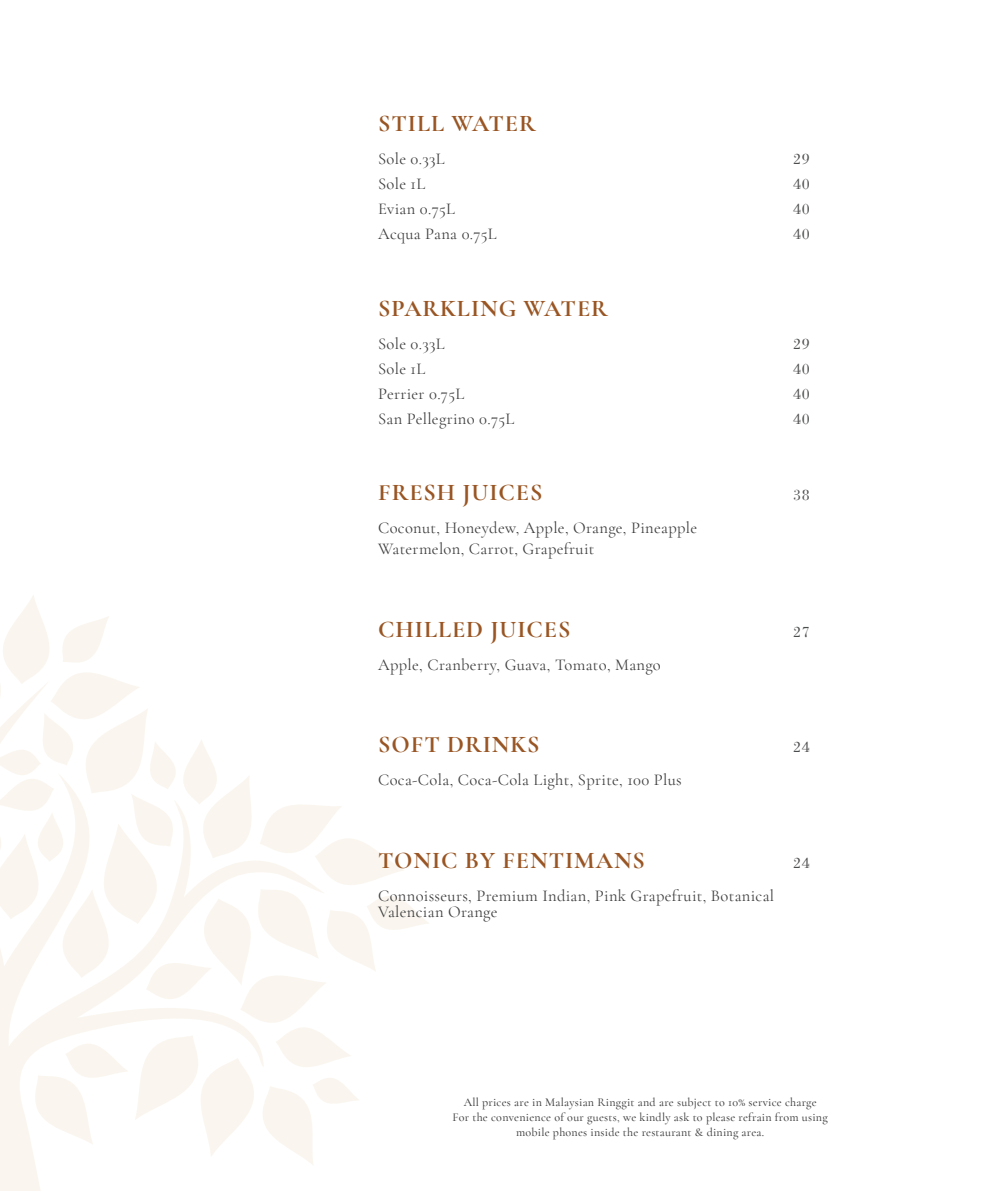
<style>
.page{position:relative;width:1000px;height:1191px;background:#fff}
.page>*{position:absolute;margin:0;border:0;box-sizing:border-box;transform-origin:0 0}
.t1{font:700 24px "Cormorant Garamond";letter-spacing:.04em;color:#995624}
.t2{font:18px "Arlene";letter-spacing:.03em;color:#4b4c4d}
.t3{font:16.5px "Cormorant Garamond";letter-spacing:.02em;color:#3e3e3f}
.t4{font:500 12px "Cormorant Garamond";letter-spacing:.02em;color:#3e3e3f}
</style>
<div class="page">
<svg style="left:0;top:1165px;width:40px;height:26px"></svg>
<svg style="left:0;top:595px;width:428px;height:570px"></svg>
<p class="t1" style="left:378px;top:109px;width:159px">STILL WATER</p>
<p class="t3" style="left:378px;top:149px;width:68px">Sole 0.33L</p>
<p class="t2" style="left:793px;top:147px;width:18px">29</p>
<p class="t3" style="left:378px;top:174px;width:49px">Sole 1L</p>
<p class="t2" style="left:793px;top:172px;width:18px">40</p>
<p class="t3" style="left:378px;top:199px;width:78px">Evian 0.75L</p>
<p class="t2" style="left:793px;top:197px;width:18px">40</p>
<p class="t3" style="left:378px;top:224px;width:120px">Acqua Pana 0.75L</p>
<p class="t2" style="left:793px;top:222px;width:18px">40</p>
<p class="t1" style="left:378px;top:293px;width:231px">SPARKLING WATER</p>
<p class="t3" style="left:378px;top:333px;width:68px">Sole 0.33L</p>
<p class="t2" style="left:793px;top:332px;width:18px">29</p>
<p class="t3" style="left:378px;top:358px;width:49px">Sole 1L</p>
<p class="t2" style="left:793px;top:357px;width:18px">40</p>
<p class="t3" style="left:378px;top:383px;width:88px">Perrier 0.75L</p>
<p class="t2" style="left:793px;top:382px;width:18px">40</p>
<p class="t3" style="left:378px;top:408px;width:138px">San Pellegrino 0.75L</p>
<p class="t2" style="left:793px;top:407px;width:18px">40</p>
<p class="t1" style="left:378px;top:478px;width:166px">FRESH JUICES</p>
<p class="t2" style="left:793px;top:483px;width:18px">38</p>
<p class="t3" style="left:378px;top:518px;width:320px">Coconut, Honeydew, Apple, Orange, Pineapple</p>
<p class="t3" style="left:378px;top:539px;width:218px">Watermelon, Carrot, Grapefruit</p>
<p class="t1" style="left:378px;top:614px;width:194px">CHILLED JUICES</p>
<p class="t2" style="left:793px;top:619px;width:18px">27</p>
<p class="t3" style="left:378px;top:654px;width:284px">Apple, Cranberry, Guava, Tomato, Mango</p>
<p class="t1" style="left:378px;top:729px;width:163px">SOFT DRINKS</p>
<p class="t2" style="left:793px;top:735px;width:18px">24</p>
<p class="t3" style="left:378px;top:770px;width:305px">Coca-Cola, Coca-Cola Light, Sprite, 100 Plus</p>
<p class="t1" style="left:378px;top:845px;width:268px">TONIC BY FENTIMANS</p>
<p class="t2" style="left:793px;top:850px;width:18px">24</p>
<p class="t3" style="left:378px;top:885px;width:397px">Connoisseurs, Premium Indian, Pink Grapefruit, Botanical</p>
<p class="t3" style="left:378px;top:902px;width:121px">Valencian Orange</p>
<p class="t4" style="left:463px;top:1095px;width:354px">All prices are in Malaysian Ringgit and are subject to 10% service charge</p>
<p class="t4" style="left:452px;top:1110px;width:376px">For the convenience of our guests, we kindly ask to please refrain from using</p>
<p class="t4" style="left:516px;top:1125px;width:249px">mobile phones inside the restaurant &amp; dining area.</p>
</div>
